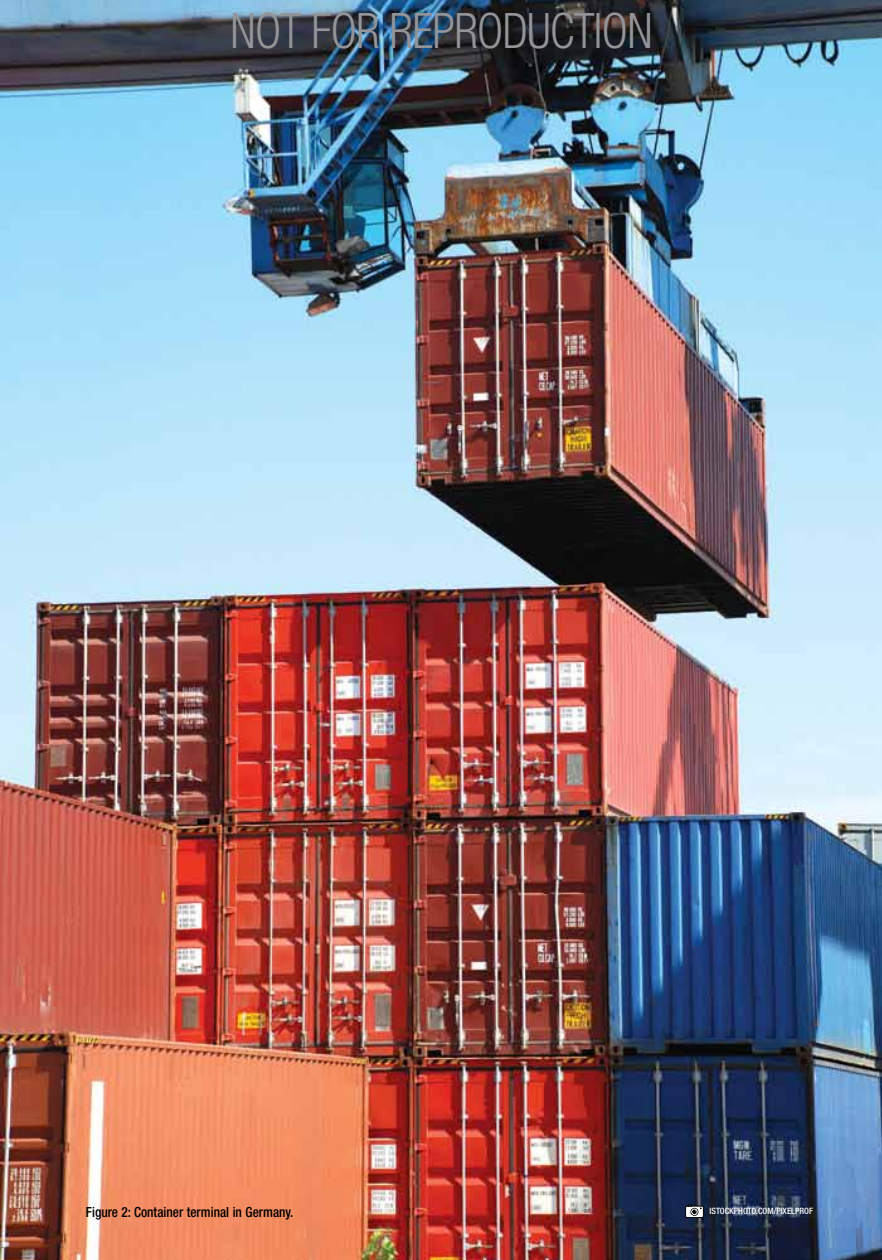
<style>
.page{position:relative;width:882px;height:1260px;background:#fff}
.page>*{position:absolute;margin:0;border:0;box-sizing:border-box;transform-origin:0 0}
.t1{font:300 condensed 49px "Helvetica Neue";letter-spacing:-.015em;color:#939598;scale:.96 1}
.t2{font:500 condensed 14px "Helvetica Neue";color:#000;scale:.95 1}
.t3{font:500 condensed 8.75px "Helvetica Neue";color:#fff}
</style>
<div class="page">
<img style="left:0;top:0;width:882px;height:1260px">
<svg style="left:685px;top:1205px;width:19px;height:13px"></svg>
<h1 class="t1" style="left:231px;top:3px;width:441px">NOT FOR REPRODUCTION</h1>
<p class="t2" style="left:86px;top:1204px;width:220px">Figure 2: Container terminal in Germany.</p>
<p class="t3" style="left:710px;top:1206px;width:6px">istockphoto</p>
<p class="t3" style="left:756px;top:1206px;width:37px">.com/pixelprof</p>
</div>
